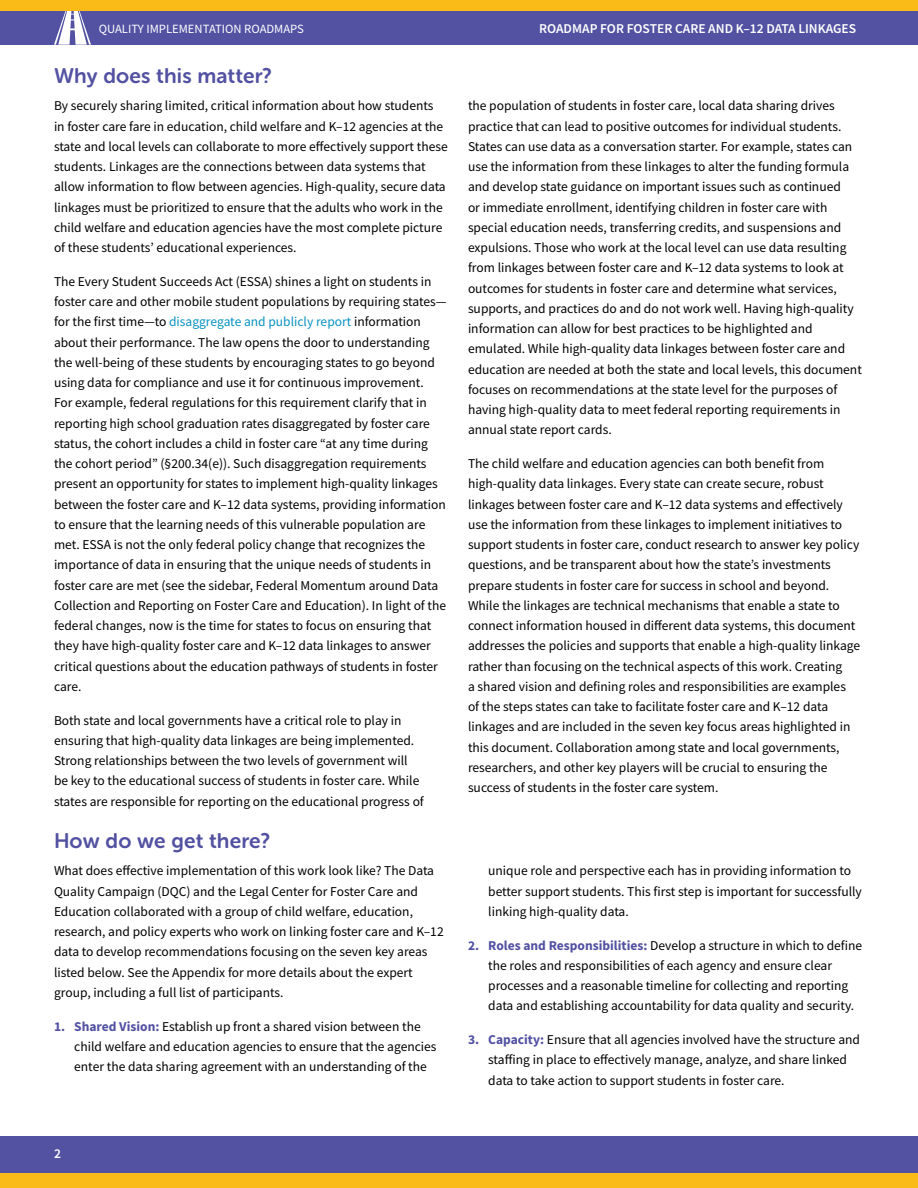
<style>
.page{position:relative;width:918px;height:1188px;background:#fff}
.page>*{position:absolute;margin:0;border:0;box-sizing:border-box;transform-origin:0 0}
.t1{font:21px "Museo Sans Rounded 700";letter-spacing:.01em;color:#5251a2}
.t2{font:13.5px/20.2px "Source Sans Pro";color:#000}
.t3{font:600 13.5px "Source Sans Pro";color:#fff}
.t4{font:12.6px "Source Sans Pro";color:#fff}
.s1{color:#0892c2}
.s2{font-weight:700;color:#5251a2}
</style>
<div class="page">
<div style="left:0;top:0;width:918px;height:45px;background:#5251a2"></div>
<svg style="left:54px;top:11px;width:37px;height:34px"></svg>
<div style="left:0;top:0;width:918px;height:11px;background:#fabb18"></div>
<div style="left:0;top:1137px;width:918px;height:47px;background:#5251a2"></div>
<div style="left:0;top:1174px;width:918px;height:14px;background:#fabb18"></div>
<p class="t4" style="left:99px;top:21px;width:207px">QUALITY IMPLEMENTATION ROADMAPS</p>
<p class="t3" style="left:539px;top:20px;width:319px">ROADMAP FOR FOSTER CARE AND K–12 DATA LINKAGES</p>
<h1 class="t1" style="left:54px;top:64px;width:219px">Why does this matter?</h1>
<p class="t2" style="left:54px;top:96px;width:395px">By securely sharing limited, critical information about how students<br>in foster care fare in education, child welfare and K–12 agencies at the state and local levels can collaborate to more effectively support these students. Linkages are the connections between data systems that allow information to flow between agencies. High-quality, secure data linkages must be prioritized to ensure that the adults who work in the child welfare and education agencies have the most complete picture of these students’ educational experiences.</p>
<p class="t2" style="left:54px;top:271px;width:394px">The Every Student Succeeds Act (ESSA) shines a light on students in foster care and other mobile student populations by requiring states— for the first time—to <span class="s1">disaggregate and publicly report</span> information about their performance. The law opens the door to understanding the well-being of these students by encouraging states to go beyond using data for compliance and use it for continuous improvement.<br>For example, federal regulations for this requirement clarify that in reporting high school graduation rates disaggregated by foster care status, the cohort includes a child in foster care “at any time during the cohort period” (§200.34(e)). Such disaggregation requirements present an opportunity for states to implement high-quality linkages between the foster care and K–12 data systems, providing information to ensure that the learning needs of this vulnerable population are met. ESSA is not the only federal policy change that recognizes the importance of data in ensuring that the unique needs of students in foster care are met (see the sidebar, Federal Momentum around Data Collection and Reporting on Foster Care and Education). In light of the federal changes, now is the time for states to focus on ensuring that they have high-quality foster care and K–12 data linkages to answer critical questions about the education pathways of students in foster care.</p>
<p class="t2" style="left:54px;top:710px;width:371px">Both state and local governments have a critical role to play in ensuring that high-quality data linkages are being implemented.<br>Strong relationships between the two levels of government will be key to the educational success of students in foster care. While states are responsible for reporting on the educational progress of</p>
<h1 class="t1" style="left:54px;top:829px;width:218px">How do we get there?</h1>
<p class="t2" style="left:54px;top:861px;width:391px">What does effective implementation of this work look like? The Data Quality Campaign (DQC) and the Legal Center for Foster Care and Education collaborated with a group of child welfare, education, research, and policy experts who work on linking foster care and K–12 data to develop recommendations focusing on the seven key areas listed below. See the Appendix for more details about the expert group, including a full list of participants.</p>
<p class="t2" style="left:74px;top:1016px;width:364px;text-indent:-20px"><span class="s2">1. Shared Vision:</span> Establish up front a shared vision between the child welfare and education agencies to ensure that the agencies enter the data sharing agreement with an understanding of the</p>
<p class="t2" style="left:468px;top:96px;width:395px">the population of students in foster care, local data sharing drives practice that can lead to positive outcomes for individual students.<br>States can use data as a conversation starter. For example, states can use the information from these linkages to alter the funding formula and develop state guidance on important issues such as continued<br>or immediate enrollment, identifying children in foster care with special education needs, transferring credits, and suspensions and expulsions. Those who work at the local level can use data resulting from linkages between foster care and K–12 data systems to look at outcomes for students in foster care and determine what services, supports, and practices do and do not work well. Having high-quality information can allow for best practices to be highlighted and emulated. While high-quality data linkages between foster care and education are needed at both the state and local levels, this document focuses on recommendations at the state level for the purposes of having high-quality data to meet federal reporting requirements in annual state report cards.</p>
<p class="t2" style="left:468px;top:453px;width:394px">The child welfare and education agencies can both benefit from high-quality data linkages. Every state can create secure, robust linkages between foster care and K–12 data systems and effectively use the information from these linkages to implement initiatives to support students in foster care, conduct research to answer key policy questions, and be transparent about how the state’s investments prepare students in foster care for success in school and beyond.<br>While the linkages are technical mechanisms that enable a state to connect information housed in different data systems, this document addresses the policies and supports that enable a high-quality linkage rather than focusing on the technical aspects of this work. Creating<br>a shared vision and defining roles and responsibilities are examples of the steps states can take to facilitate foster care and K–12 data linkages and are included in the seven key focus areas highlighted in this document. Collaboration among state and local governments, researchers, and other key players will be crucial to ensuring the success of students in the foster care system.</p>
<p class="t2" style="left:488px;top:861px;width:375px">unique role and perspective each has in providing information to better support students. This first step is important for successfully linking high-quality data.</p>
<p class="t2" style="left:488px;top:935px;width:376px;text-indent:-20px"><span class="s2">2. Roles and Responsibilities:</span> Develop a structure in which to define the roles and responsibilities of each agency and ensure clear processes and a reasonable timeline for collecting and reporting data and establishing accountability for data quality and security.</p>
<p class="t2" style="left:488px;top:1029px;width:373px;text-indent:-20px"><span class="s2">3. Capacity:</span> Ensure that all agencies involved have the structure and staffing in place to effectively manage, analyze, and share linked data to take action to support students in foster care.</p>
<p class="t3" style="left:54px;top:1145px;width:8px">2</p>
</div>
